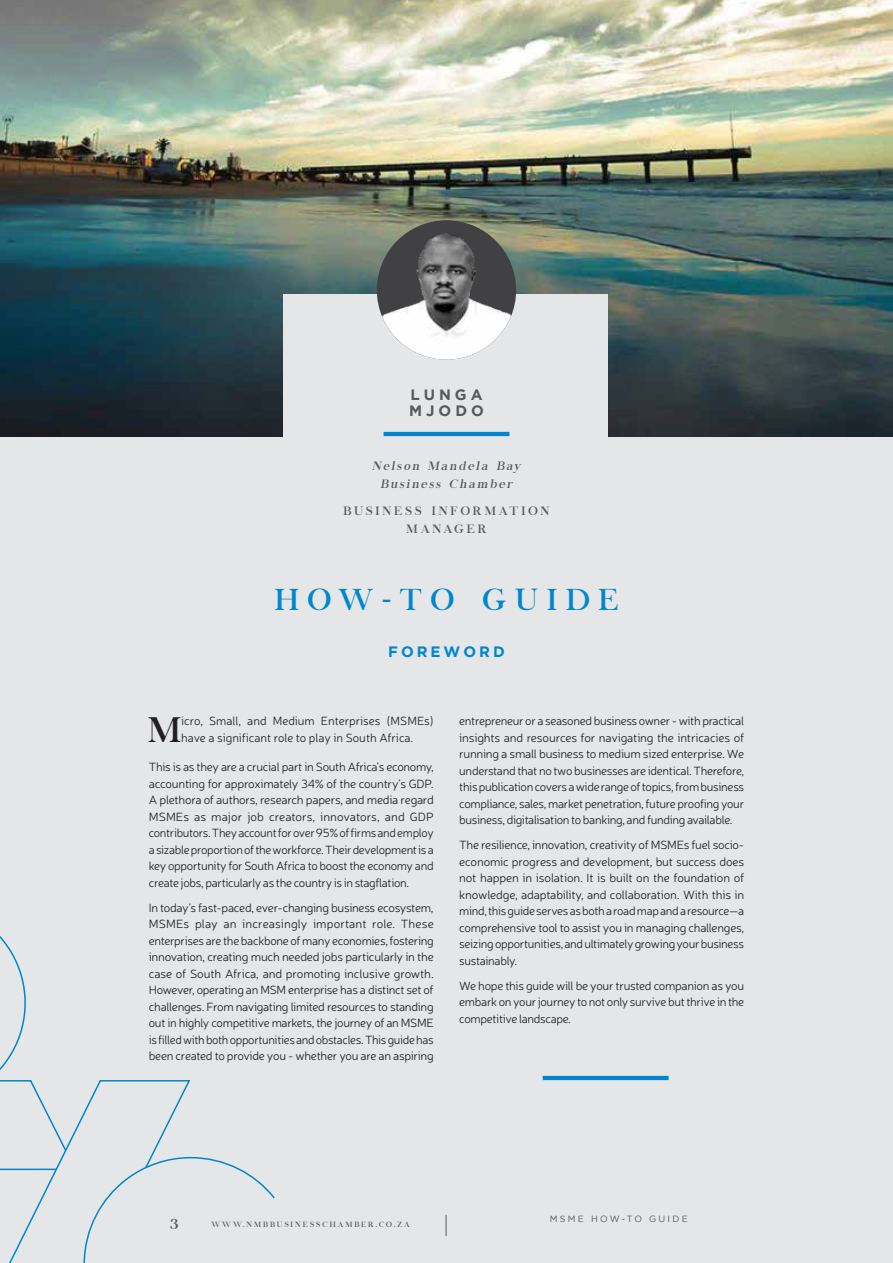
<style>
.page{position:relative;width:893px;height:1263px;background:#e5e6e7}
.page>*{position:absolute;margin:0;border:0;box-sizing:border-box;transform-origin:0 0}
.t1{font:35.25px "Chapaza";color:#231f20}
.t2{font:30px "Chapaza";letter-spacing:.3em;color:#0086cc}
.t3{font:16.5px "Chapaza";color:#58595b}
.t4{font:700 15px/16.5px "Gotham";letter-spacing:.27em;color:#58595b}
.t5{font:700 15px "Gotham";letter-spacing:.2em;color:#0086cc}
.t6{font:300 12px/16.5px "Neris";letter-spacing:-.025em;color:#231f20;text-align:justify}
.t7{font:300 12px/16.5px "Neris";color:#231f20}
.t8{font:italic 12px/18px "Chapaza";color:#58595b;text-align:center}
.t9{font:12px/18px "Chapaza";letter-spacing:.25em;color:#58595b;text-align:center}
.t10{font:9px "Gotham";letter-spacing:.25em;color:#58595b}
.t11{font:7.5px "Chapaza";letter-spacing:.275em;color:#58595b}
</style>
<div class="page">
<img style="left:0;top:0;width:893px;height:436px">
<div style="left:283px;top:294px;width:325px;height:216px;background:#e5e6e7"></div>
<svg style="left:0;top:936px;width:275px;height:327px"></svg>
<hr style="left:384px;top:432px;width:125px;height:4px;background:#0086cc">
<img style="left:377px;top:220px;width:139px;height:140px;border-radius:70px">
<hr style="left:543px;top:1076px;width:126px;height:4px;background:#0086cc">
<svg style="left:446px;top:1215px;width:1px;height:21px"></svg>
<p class="t4" style="left:409px;top:386px;width:76px">LUNGA<br>MJODO</p>
<p class="t8" style="left:372px;top:457px;width:153px">Nelson Mandela Bay<br>Business Chamber</p>
<p class="t9" style="left:343px;top:502px;width:207px">BUSINESS INFORMATION<br>MANAGER</p>
<h2 class="t2" style="left:275px;top:582px;width:345px">HOW-TO GUIDE</h2>
<p class="t5" style="left:388px;top:643px;width:118px">FOREWORD</p>
<h1 class="t1" style="left:148px;top:709px;width:34px">M</h1>
<p class="t7" style="left:181px;top:712px;width:254px">icro, Small, and Medium Enterprises (MSMEs) have a significant role to play in South Africa.</p>
<p class="t6" style="left:149px;top:758px;width:287px">This is as they are a crucial part in South Africa’s economy, accounting for approximately 34% of the country’s GDP.<br>A plethora of authors, research papers, and media regard MSMEs as major job creators, innovators, and GDP contributors. They account for over 95% of firms and employ a sizable proportion of the workforce. Their development is a key opportunity for South Africa to boost the economy and create jobs, particularly as the country is in stagflation.</p>
<p class="t6" style="left:149px;top:899px;width:286px">In today’s fast-paced, ever-changing business ecosystem, MSMEs play an increasingly important role. These enterprises are the backbone of many economies, fostering innovation, creating much needed jobs particularly in the case of South Africa, and promoting inclusive growth.<br>However, operating an MSM enterprise has a distinct set of challenges. From navigating limited resources to standing out in highly competitive markets, the journey of an MSME is filled with both opportunities and obstacles. This guide has been created to provide you - whether you are an aspiring</p>
<p class="t6" style="left:459px;top:712px;width:286px">entrepreneur or a seasoned business owner - with practical insights and resources for navigating the intricacies of running a small business to medium sized enterprise. We understand that no two businesses are identical. Therefore, this publication covers a wide range of topics, from business compliance, sales, market penetration, future proofing your business, digitalisation to banking, and funding available.</p>
<p class="t6" style="left:459px;top:836px;width:286px">The resilience, innovation, creativity of MSMEs fuel socio&shy;economic progress and development, but success does not happen in isolation. It is built on the foundation of knowledge, adaptability, and collaboration. With this in mind, this guide serves as both a road map and a resource—a comprehensive tool to assist you in managing challenges, seizing opportunities, and ultimately growing your business sustainably.</p>
<p class="t6" style="left:459px;top:977px;width:286px">We hope this guide will be your trusted companion as you embark on your journey to not only survive but thrive in the competitive landscape.</p>
<h3 class="t3" style="left:170px;top:1213px;width:10px">3</h3>
<p class="t11" style="left:211px;top:1220px;width:200px">WWW.NMBBUSINESSCHAMBER.CO.ZA</p>
<p class="t10" style="left:550px;top:1214px;width:140px">MSME HOW-TO GUIDE</p>
</div>
